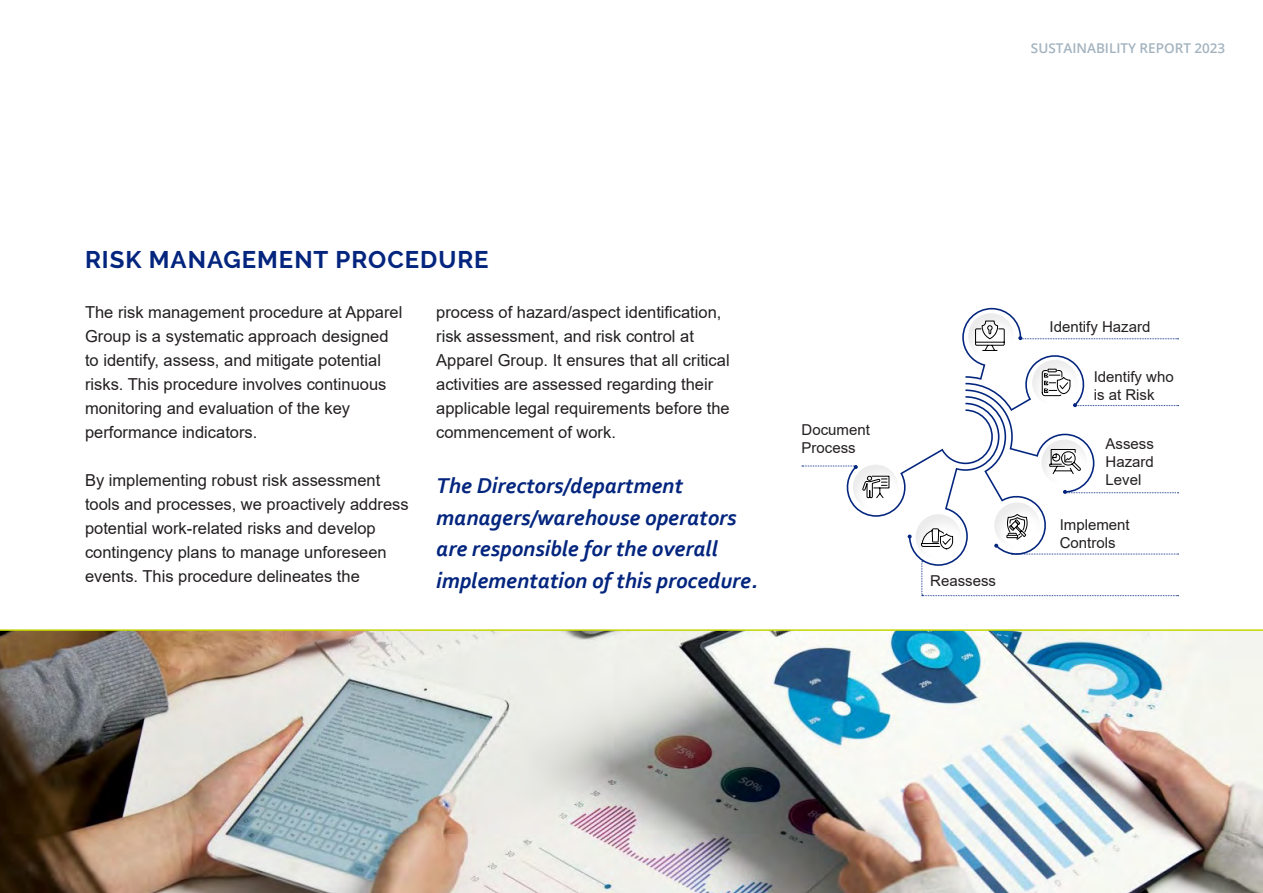
<style>
.page{position:relative;width:1263px;height:893px;background:#fff}
.page>*{position:absolute;margin:0;border:0;box-sizing:border-box;transform-origin:0 0}
.t1{font:700 24px "Raleway";letter-spacing:.04em;color:#03257e}
.t2{font:italic 700 22.5px/31.5px "Corbel";color:#03257e}
.t3{font:16.5px/24px "Arial";color:#231f20}
.t4{font:15px/18px "Arial";color:#231f20}
.t5{font:600 13.5px "Open Sans";color:#a3b3bf}
</style>
<div class="page">
<img style="left:0;top:629px;width:1263px;height:264px">
<svg style="left:802px;top:308px;width:376px;height:288px"></svg>
<p class="t5" style="left:1031px;top:39px;width:196px">SUSTAINABILITY REPORT 2023</p>
<p class="t1" style="left:85px;top:246px;width:405px">RISK MANAGEMENT PROCEDURE</p>
<p class="t3" style="left:85px;top:300px;width:319px">The risk management procedure at Apparel Group is a systematic approach designed to identify, assess, and mitigate potential risks. This procedure involves continuous monitoring and evaluation of the key performance indicators.</p>
<p class="t3" style="left:85px;top:468px;width:325px">By implementing robust risk assessment tools and processes, we proactively address potential work-related risks and develop contingency plans to manage unforeseen events. This procedure delineates the</p>
<p class="t3" style="left:436px;top:300px;width:295px">process of hazard/aspect identification, risk assessment, and risk control at Apparel Group. It ensures that all critical activities are assessed regarding their applicable legal requirements before the commencement of work.</p>
<p class="t2" style="left:436px;top:469px;width:323px">The Directors/department managers/warehouse operators are responsible for the overall implementation of this procedure.</p>
<p class="t4" style="left:801px;top:421px;width:70px">Document<br>Process</p>
<p class="t4" style="left:930px;top:571px;width:67px">Reassess</p>
<p class="t4" style="left:1049px;top:317px;width:102px">Identify Hazard</p>
<p class="t4" style="left:1094px;top:367px;width:82px">Identify who</p>
<p class="t4" style="left:1094px;top:385px;width:62px">is at Risk</p>
<p class="t4" style="left:1106px;top:435px;width:50px">Assess</p>
<p class="t4" style="left:1106px;top:453px;width:50px">Hazard<br>Level</p>
<p class="t4" style="left:1060px;top:515px;width:72px">Implement<br>Controls</p>
</div>
